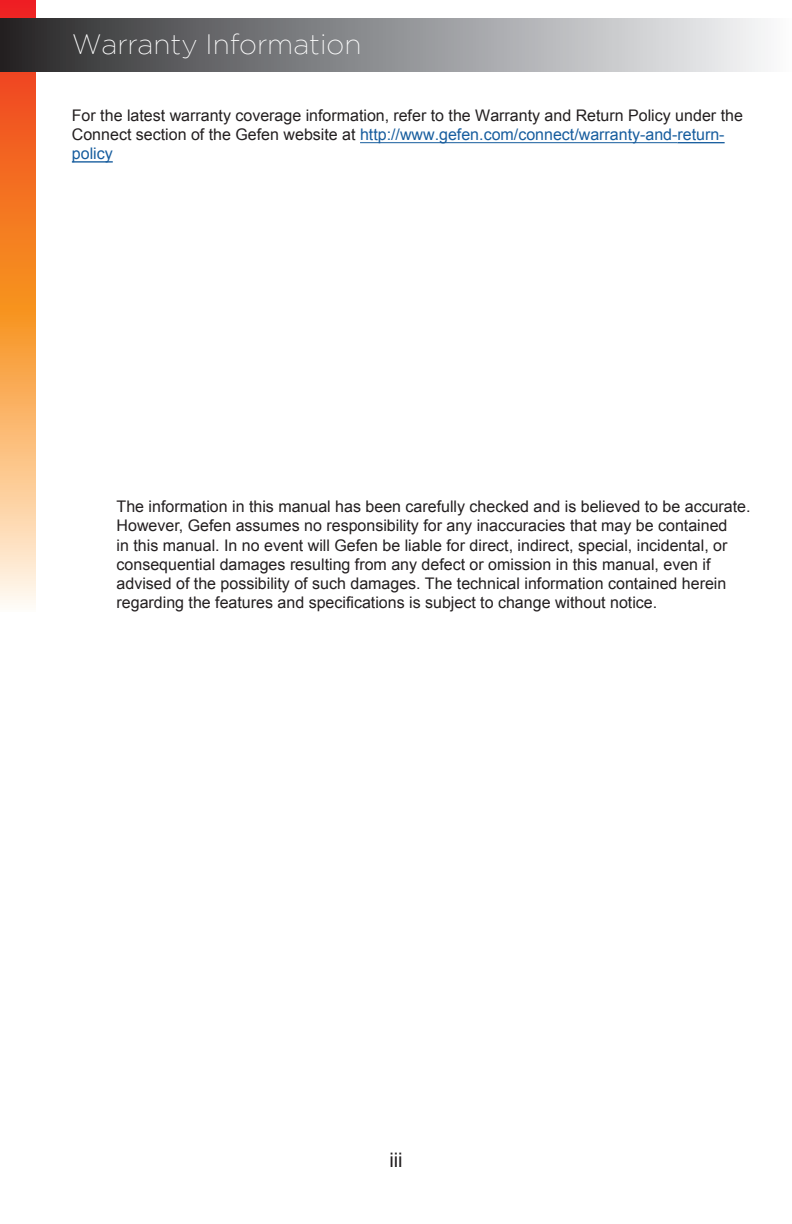
<style>
.page{position:relative;width:792px;height:1224px;background:#fff}
.page>*{position:absolute;margin:0;border:0;box-sizing:border-box;transform-origin:0 0}
.Non-TOC_Page_Title{font:200 28px "Gotham";color:#fff}
.t1{font:20px "Arial";color:#231f20}
.General_Text{font:16px/19.2px "Arial";color:#231f20}
.s1{color:#175d9e}
</style>
<div class="page">
<svg style="left:3px;top:3px;width:30px;height:602px;background:#f79a57"></svg>
<div style="left:1px;top:19px;width:790px;height:52px;background:linear-gradient(to right,#2a2a2c,#fafcfe)"></div>
<div style="left:0;top:18px;width:792px;height:54px;border:2px solid #fff"></div>
<hr style="left:72px;top:162px;width:41px;height:1px;background:#175d9e">
<hr style="left:678px;top:142px;width:47px;height:1px;background:#175d9e">
<hr style="left:360px;top:142px;width:318px;height:1px;background:#175d9e">
<p class="Non-TOC_Page_Title" style="left:72px;top:29px;width:291px">Warranty Information</p>
<p class="General_Text" style="left:72px;top:106px;width:673px">For the latest warranty coverage information, refer to the Warranty and Return Policy under the<br>Connect section of the Gefen website at <span class="s1">http://www.gefen.com/connect/warranty-and-return&shy;policy</span></p>
<p class="General_Text" style="left:117px;top:497px;width:636px">The information in this manual has been carefully checked and is believed to be accurate.<br>However, Gefen assumes no responsibility for any inaccuracies that may be contained<br>in this manual. In no event will Gefen be liable for direct, indirect, special, incidental, or consequential damages resulting from any defect or omission in this manual, even if advised of the possibility of such damages. The technical information contained herein regarding the features and specifications is subject to change without notice.</p>
<p class="t1" style="left:389px;top:1146px;width:15px">iii</p>
</div>
